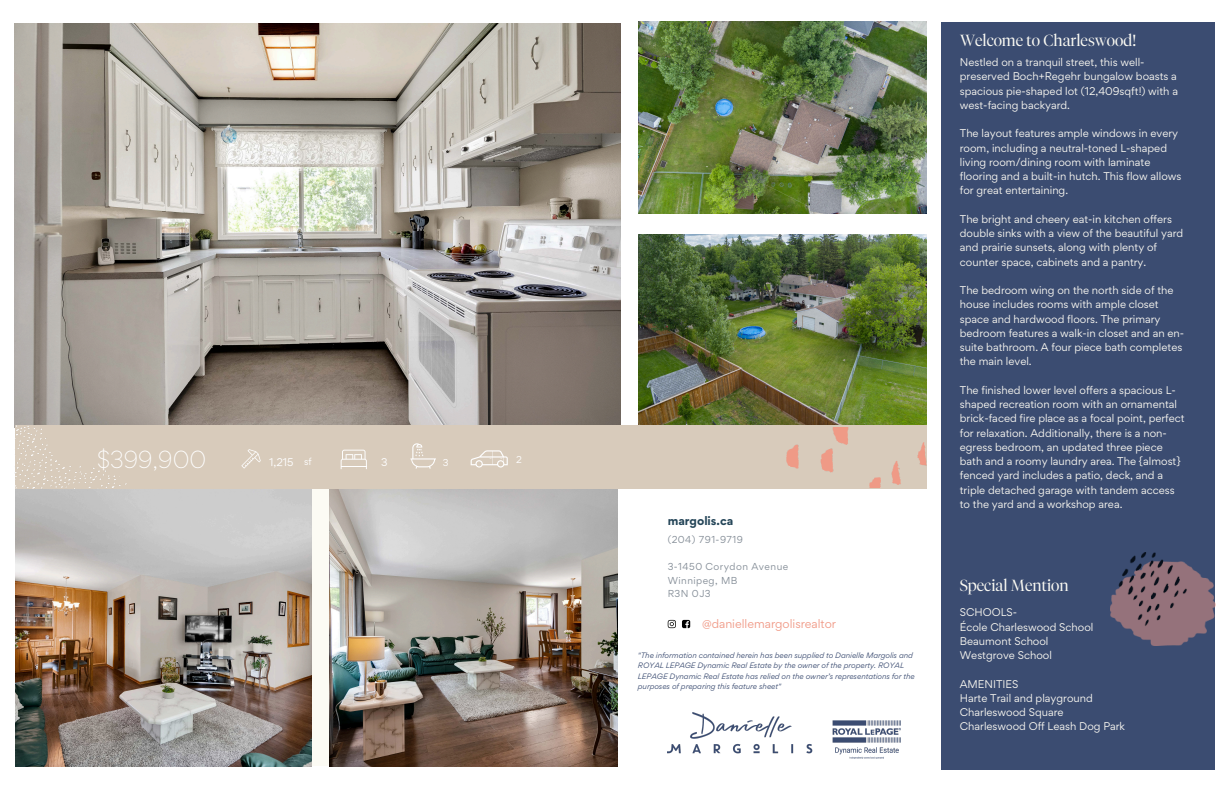
<style>
.page{position:relative;width:1224px;height:792px;background:#fff}
.page>*{position:absolute;margin:0;border:0;box-sizing:border-box;transform-origin:0 0}
.t1{font:300 22px "Gordita";color:#fff}
.t2{font:300 16px "Tiempos Fine";color:#fcfbf4}
.t3{font:11px "Gordita";color:#f09a87}
.t4{font:700 11px "Gordita";color:#244558}
.t5{font:10px/14.2px "Gordita";color:#fbf9f2}
.t6{font:10px "Gordita";color:#fff}
.t7{font:9px/13.5px "Gordita";letter-spacing:.05em;color:#838c96}
.t8{font:9px "Gordita";color:#fff}
.t9{font:8.9px "Gordita";color:#fff}
.t10{font:italic 7px/10.5px "Gordita";color:#3b4c71}
</style>
<div class="page">
<div style="left:17px;top:489px;width:312px;height:277px;background:#fcfbf4"></div>
<img style="left:638px;top:235px;width:288px;height:190px">
<img style="left:15px;top:24px;width:605px;height:401px">
<img style="left:329px;top:489px;width:288px;height:277px">
<img style="left:15px;top:489px;width:297px;height:277px">
<div style="left:15px;top:425px;width:911px;height:64px;background:#d8cbbb"></div>
<div style="left:941px;top:22px;width:274px;height:748px;background:#3b4c71"></div>
<svg style="left:241px;top:449px;width:20px;height:20px"></svg>
<svg style="left:341px;top:450px;width:26px;height:19px"></svg>
<img style="left:638px;top:22px;width:288px;height:192px">
<svg style="left:410px;top:443px;width:26px;height:26px"></svg>
<svg style="left:471px;top:450px;width:37px;height:18px"></svg>
<img style="left:668px;top:713px;width:233px;height:46px">
<svg style="left:668px;top:620px;width:8px;height:8px"></svg>
<svg style="left:682px;top:620px;width:8px;height:8px"></svg>
<img style="left:15px;top:425px;width:112px;height:64px">
<img style="left:786px;top:427px;width:140px;height:60px">
<img style="left:1111px;top:553px;width:104px;height:93px">
<p class="t1" style="left:97px;top:444px;width:111px">$399,900</p>
<h5 class="t9" style="left:516px;top:454px;width:7px">2</h5>
<p class="t6" style="left:269px;top:455px;width:26px;rotate:1deg">1,215</p>
<p class="t8" style="left:304px;top:455px;width:9px">sf</p>
<p class="t6" style="left:381px;top:455px;width:8px">3</p>
<h4 class="t9" style="left:443px;top:457px;width:7px">3</h4>
<p class="t2" style="left:960px;top:31px;width:178px">Welcome to Charleswood!</p>
<p class="t5" style="left:960px;top:55px;width:220px">Nestled on a tranquil street, this well&shy;preserved Boch+Regehr bungalow boasts a spacious pie-shaped lot (12,409sqft!) with a west-facing backyard.</p>
<p class="t5" style="left:960px;top:126px;width:223px">The layout features ample windows in every room, including a neutral-toned L-shaped living room/dining room with laminate flooring and a built-in hutch. This flow allows for great entertaining.</p>
<h4 class="t5" style="left:960px;top:212px;width:225px">The bright and cheery eat-in kitchen offers double sinks with a view of the beautiful yard and prairie sunsets, along with plenty of counter space, cabinets and a pantry.</h4>
<p class="t5" style="left:960px;top:283px;width:226px">The bedroom wing on the north side of the house includes rooms with ample closet space and hardwood floors. The primary bedroom features a walk-in closet and an en&shy;suite bathroom. A four piece bath completes the main level.</p>
<p class="t5" style="left:960px;top:383px;width:226px">The finished lower level offers a spacious L&shy;shaped recreation room with an ornamental brick-faced fire place as a focal point, perfect for relaxation. Additionally, there is a non&shy;egress bedroom, an updated three piece bath and a roomy laundry area. The {almost} fenced yard includes a patio, deck, and a triple detached garage with tandem access to the yard and a workshop area.</p>
<p class="t4" style="left:668px;top:514px;width:67px">margolis.ca</p>
<p class="t7" style="left:668px;top:533px;width:77px">(204) 791-9719</p>
<p class="t7" style="left:668px;top:560px;width:122px">3-1450 Corydon Avenue<br>Winnipeg, MB<br>R3N 0J3</p>
<p class="t3" style="left:702px;top:616px;width:135px">@daniellemargolisrealtor</p>
<h3 class="t5" style="left:960px;top:605px;width:135px">SCHOOLS-<br>École Charleswood School<br>Beaumont School<br>Westgrove School</h3>
<h5 class="t5" style="left:960px;top:676px;width:167px">AMENITIES<br>Harte Trail and playground<br>Charleswood Square<br>Charleswood Off Leash Dog Park</h5>
<h5 class="t2" style="left:960px;top:576px;width:111px">Special Mention</h5>
<h4 class="t10" style="left:638px;top:650px;width:278px">"The information contained herein has been supplied to Danielle Margolis and ROYAL LEPAGE Dynamic Real Estate by the owner of the property. ROYAL LEPAGE Dynamic Real Estate has relied on the owner’s representations for the purposes ofpreparing this feature sheet"</h4>
</div>
